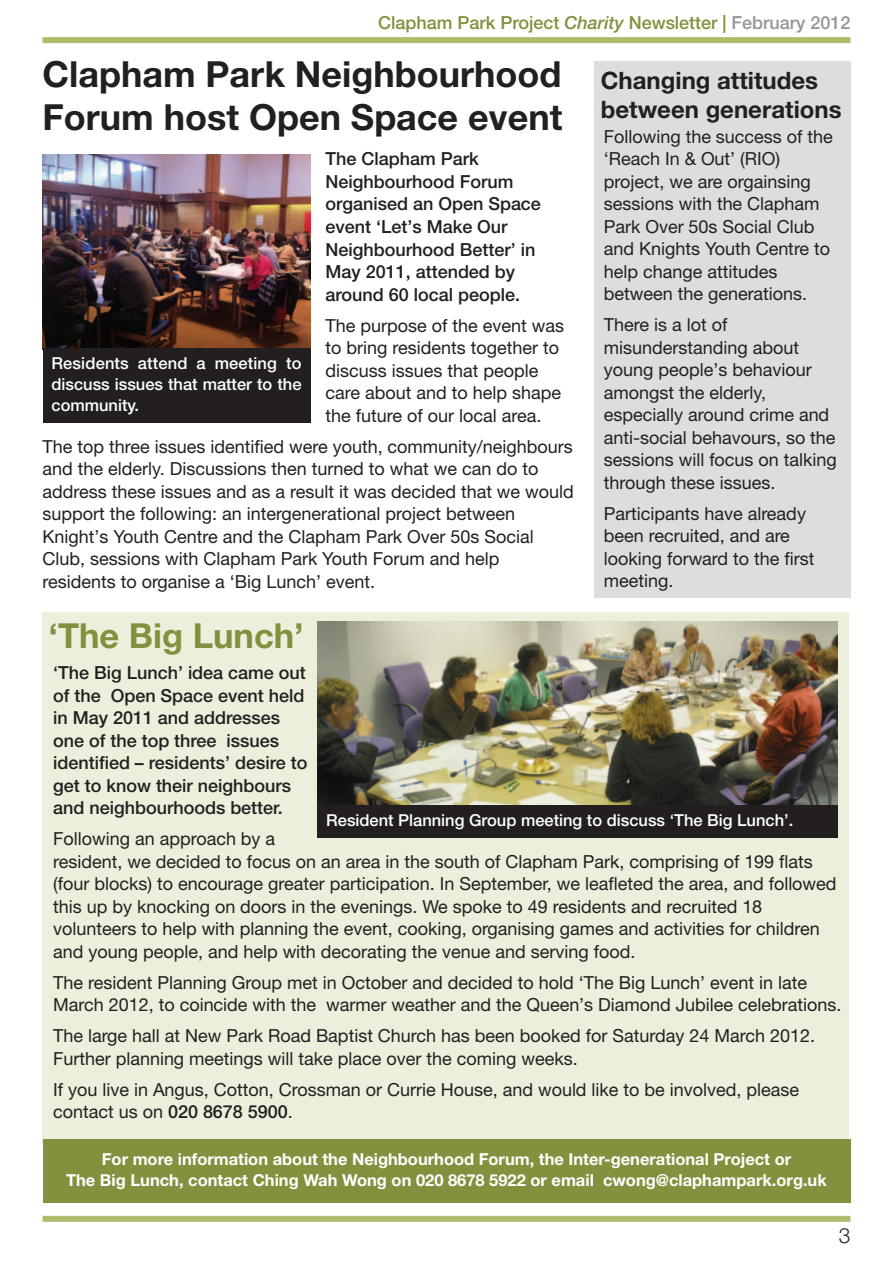
<style>
.page{position:relative;width:893px;height:1263px;background:#fff}
.page>*{position:absolute;margin:0;border:0;box-sizing:border-box;transform-origin:0 0}
.t1{font:700 36px/43.2px "Helvetica Neue";color:#231f20}
.t2{font:700 34.5px "Helvetica Neue";color:#83903d}
.t3{font:700 24px/28.8px "Helvetica Neue";color:#231f20}
.t4{font:300 21px "Helvetica Neue";color:#231f20}
.t5{font:18px/22.5px "Helvetica Neue";color:#231f20}
.t6{font:500 18px/22.5px "Helvetica Neue";color:#231f20}
.t7{font:500 18px "Helvetica Neue";color:#83903d}
.t8{font:700 16.5px/21px "Helvetica Neue";color:#fff;text-align:center}
.t9{font:500 16.5px/21px "Helvetica Neue";color:#fff;text-align:justify}
.s1{font-style:italic}
.s2{color:#939598}
.s3{font-weight:500}
</style>
<div class="page">
<div style="left:43px;top:1216px;width:807px;height:6px;background:#adbd6b"></div>
<div style="left:43px;top:37px;width:807px;height:6px;background:#adbd6b"></div>
<div style="left:43px;top:612px;width:806px;height:532px;background:#ecefdc"></div>
<img style="left:43px;top:155px;width:267px;height:193px">
<img style="left:317px;top:621px;width:521px;height:184px">
<div style="left:317px;top:805px;width:521px;height:33px;background:#231f20"></div>
<div style="left:43px;top:348px;width:267px;height:74px;background:#231f20"></div>
<div style="left:594px;top:61px;width:256px;height:537px;background:#dcdddf"></div>
<div style="left:43px;top:1139px;width:807px;height:64px;background:#83903d"></div>
<p class="t7" style="left:378px;top:16px;width:474px">Clapham Park Project <span class="s1">Charity</span> Newsletter | <span class="s2">February 2012</span></p>
<h1 class="t1" style="left:43px;top:56px;width:521px">Clapham Park Neighbourhood<br>Forum host Open Space event</h1>
<p class="t6" style="left:325px;top:150px;width:217px">The Clapham Park<br>Neighbourhood Forum organised an Open Space event ‘Let’s Make Our<br>Neighbourhood Better’ in<br>May 2011, attended by around 60 local people.</p>
<p class="t5" style="left:325px;top:316px;width:240px">The purpose of the event was to bring residents together to discuss issues that people care about and to help shape the future of our local area.</p>
<p class="t5" style="left:43px;top:437px;width:533px">The top three issues identified were youth, community/neighbours and the elderly. Discussions then turned to what we can do to address these issues and as a result it was decided that we would support the following: an intergenerational project between Knight’s Youth Centre and the Clapham Park Over 50s Social Club, sessions with Clapham Park Youth Forum and help residents to organise a ‘Big Lunch’ event.</p>
<p class="t9" style="left:52px;top:354px;width:251px">Residents attend a meeting to discuss issues that matter to the community.</p>
<h3 class="t3" style="left:601px;top:68px;width:242px">Changing attitudes between generations</h3>
<p class="t5" style="left:604px;top:127px;width:231px">Following the success of the ‘Reach In &amp; Out’ (RIO) project, we are orgainsing sessions with the Clapham<br>Park Over 50s Social Club and Knights Youth Centre to help change attitudes between the generations.</p>
<p class="t5" style="left:604px;top:315px;width:235px">There is a lot of misunderstanding about young people’s behaviour amongst the elderly, especially around crime and anti-social behavours, so the sessions will focus on talking through these issues.</p>
<p class="t5" style="left:604px;top:504px;width:212px">Participants have already been recruited, and are looking forward to the first meeting.</p>
<h2 class="t2" style="left:49px;top:623px;width:257px">‘The Big Lunch’</h2>
<p class="t6" style="left:53px;top:663px;width:256px">‘The Big Lunch’ idea came out of the Open Space event held in May 2011 and addresses one of the top three issues identified – residents’ desire to get to know their neighbours and neighbourhoods better.</p>
<p class="t5" style="left:53px;top:829px;width:785px">Following an approach by a<br>resident, we decided to focus on an area in the south of Clapham Park, comprising of 199 flats (four blocks) to encourage greater participation. In September, we leafleted the area, and followed this up by knocking on doors in the evenings. We spoke to 49 residents and recruited 18 volunteers to help with planning the event, cooking, organising games and activities for children and young people, and help with decorating the venue and serving food.</p>
<p class="t5" style="left:53px;top:973px;width:790px">The resident Planning Group met in October and decided to hold ‘The Big Lunch’ event in late<br>March 2012, to coincide with the warmer weather and the Queen’s Diamond Jubilee celebrations.</p>
<p class="t5" style="left:53px;top:1026px;width:763px">The large hall at New Park Road Baptist Church has been booked for Saturday 24 March 2012.<br>Further planning meetings will take place over the coming weeks.</p>
<p class="t5" style="left:53px;top:1080px;width:748px">If you live in Angus, Cotton, Crossman or Currie House, and would like to be involved, please contact us on <span class="s3">020 8678 5900</span>.</p>
<p class="t9" style="left:326px;top:811px;width:469px">Resident Planning Group meeting to discuss ‘The Big Lunch’.</p>
<p class="t8" style="left:66px;top:1150px;width:762px">For more information about the Neighbourhood Forum, the Inter-generational Project or<br>The Big Lunch, contact Ching Wah Wong on 020 8678 5922 or email cwong@claphampark.org.uk</p>
<p class="t4" style="left:839px;top:1228px;width:13px">3</p>
</div>
